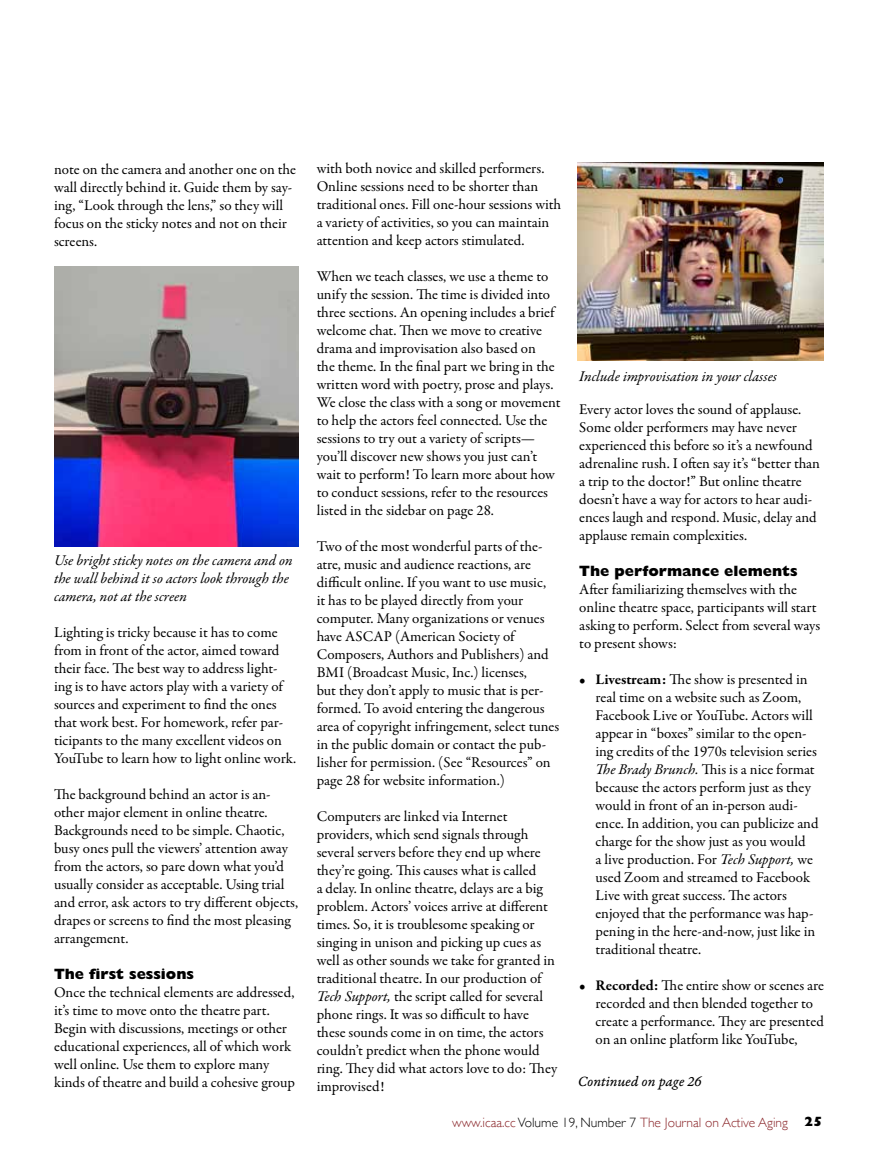
<style>
.page{position:relative;width:878px;height:1161px;background:#fff}
.page>*{position:absolute;margin:0;border:0;box-sizing:border-box;transform-origin:0 0}
.t1{font:15px/18px "Garamond Premr Pro";color:#000}
.t2{font:italic 15px/18px "Garamond Premr Pro";color:#000}
.t3{font:800 15px "Gill Sans";color:#000}
.t4{font:15px "Garamond Premr Pro It Capt";letter-spacing:-.005em;color:#000}
.t5{font:300 13.5px "Gill Sans";color:#8a2529}
.s1{font-style:italic}
.s2{font-weight:700}
.s3{color:#000}
.s4{font-weight:800;color:#000}
</style>
<div class="page">
<img style="left:54px;top:267px;width:244px;height:280px">
<img style="left:578px;top:163px;width:246px;height:197px">
<p class="t1" style="left:54px;top:160px;width:244px">note on the camera and another one on the wall directly behind it. Guide them by say&shy;ing, “Look through the lens,” so they will focus on the sticky notes and not on their screens.</p>
<p class="t2" style="left:54px;top:552px;width:240px">Use bright sticky notes on the camera and on the wall behind it so actors look through the camera, not at the screen</p>
<p class="t1" style="left:54px;top:623px;width:244px">Lighting is tricky because it has to come from in front of the actor, aimed toward their face. The best way to address light&shy;ing is to have actors play with a variety of sources and experiment to find the ones that work best. For homework, refer par&shy;ticipants to the many excellent videos on YouTube to learn how to light online work.</p>
<p class="t1" style="left:54px;top:785px;width:246px">The background behind an actor is an&shy;other major element in online theatre.<br>Backgrounds need to be simple. Chaotic, busy ones pull the viewers’ attention away from the actors, so pare down what you’d usually consider as acceptable. Using trial and error, ask actors to try different objects, drapes or screens to find the most pleasing arrangement.</p>
<p class="t3" style="left:54px;top:965px;width:141px">The first sessions</p>
<p class="t1" style="left:54px;top:983px;width:242px">Once the technical elements are addressed, it’s time to move onto the theatre part.<br>Begin with discussions, meetings or other educational experiences, all of which work well online. Use them to explore many kinds of theatre and build a cohesive group</p>
<p class="t1" style="left:316px;top:160px;width:246px">with both novice and skilled performers.<br>Online sessions need to be shorter than traditional ones. Fill one-hour sessions with a variety of activities, so you can maintain attention and keep actors stimulated.</p>
<p class="t1" style="left:316px;top:268px;width:245px">When we teach classes, we use a theme to unify the session. The time is divided into three sections. An opening includes a brief welcome chat. Then we move to creative drama and improvisation also based on<br>the theme. In the final part we bring in the written word with poetry, prose and plays.<br>We close the class with a song or movement to help the actors feel connected. Use the sessions to try out a variety of scripts— you’ll discover new shows you just can’t wait to perform! To learn more about how to conduct sessions, refer to the resources listed in the sidebar on page 28.</p>
<p class="t1" style="left:316px;top:538px;width:244px">Two of the most wonderful parts of the&shy;atre, music and audience reactions, are difficult online. If you want to use music,<br>it has to be played directly from your computer. Many organizations or venues have ASCAP (American Society of Composers, Authors and Publishers) and BMI (Broadcast Music, Inc.) licenses,<br>but they don’t apply to music that is per&shy;formed. To avoid entering the dangerous area of copyright infringement, select tunes in the public domain or contact the pub&shy;lisher for permission. (See “Resources” on page 28 for website information.)</p>
<p class="t1" style="left:317px;top:808px;width:242px">Computers are linked via Internet providers, which send signals through several servers before they end up where they’re going. This causes what is called<br>a delay. In online theatre, delays are a big problem. Actors’ voices arrive at different times. So, it is troublesome speaking or singing in unison and picking up cues as well as other sounds we take for granted in traditional theatre. In our production of <span class="s1">Tech Support,</span> the script called for several phone rings. It was so difficult to have these sounds come in on time, the actors couldn’t predict when the phone would ring. They did what actors love to do: They improvised!</p>
<p class="t2" style="left:579px;top:368px;width:199px">Include improvisation in your classes</p>
<p class="t1" style="left:579px;top:400px;width:242px">Every actor loves the sound of applause.<br>Some older performers may have never experienced this before so it’s a newfound adrenaline rush. I often say it’s “better than a trip to the doctor!” But online theatre doesn’t have a way for actors to hear audi&shy;ences laugh and respond. Music, delay and applause remain complexities.</p>
<p class="t3" style="left:579px;top:562px;width:220px">The performance elements</p>
<p class="t1" style="left:579px;top:580px;width:242px">After familiarizing themselves with the online theatre space, participants will start asking to perform. Select from several ways to present shows:</p>
<p class="t1" style="left:595px;top:670px;width:224px;text-indent:-16px">• <span class="s2">Livestream:</span> The show is presented in real time on a website such as Zoom, Facebook Live or YouTube. Actors will appear in “boxes” similar to the open&shy;ing credits of the 1970s television series <span class="s1">The Brady Brunch.</span> This is a nice format because the actors perform just as they would in front of an in-person audi&shy;ence. In addition, you can publicize and charge for the show just as you would<br>a live production. For <span class="s1">Tech Support,</span> we used Zoom and streamed to Facebook Live with great success. The actors enjoyed that the performance was hap&shy;pening in the here-and-now, just like in traditional theatre.</p>
<p class="t1" style="left:595px;top:976px;width:230px;text-indent:-16px">• <span class="s2">Recorded:</span> The entire show or scenes are recorded and then blended together to create a performance. They are presented on an online platform like YouTube,</p>
<p class="t4" style="left:578px;top:1073px;width:125px">Continued on page 26</p>
<p class="t5" style="left:452px;top:1112px;width:372px">www.icaa.cc <span class="s3">Volume 19, Number 7</span> The Journal on Active Aging <span class="s4">25</span></p>
</div>
